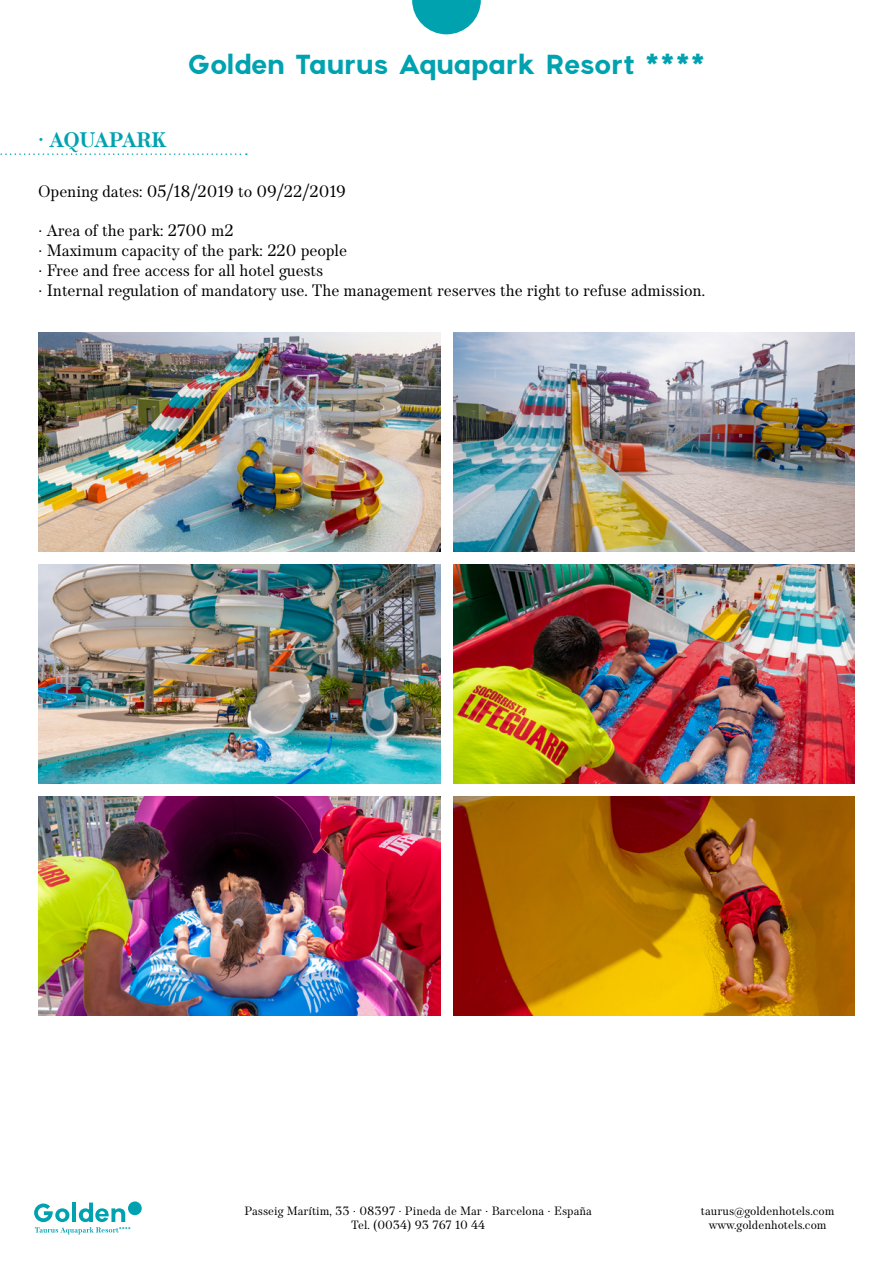
<style>
.page{position:relative;width:893px;height:1263px;background:#fff}
.page>*{position:absolute;margin:0;border:0;box-sizing:border-box;transform-origin:0 0}
.t1{font:700 27px "Pantra";letter-spacing:-.045em;color:#00a2b0}
.t2{font:700 21px "TT Barrels";letter-spacing:-.01em;color:#00a2b0}
.t3{font:16.5px/19.8px "TT Barrels";letter-spacing:-.01em;color:#000}
.t4{font:12px/14.4px "TT Barrels";color:#000;text-align:center}
</style>
<div class="page">
<svg style="left:412px;top:0;width:69px;height:34px"></svg>
<svg style="left:34px;top:1202px;width:96px;height:32px"></svg>
<div style="left:128px;top:1201px;width:14px;height:14px;background:#00a2b0;border-radius:50%"></div>
<svg style="left:0;top:153px;width:247px;height:2px"></svg>
<img style="left:38px;top:564px;width:403px;height:219px">
<img style="left:38px;top:332px;width:403px;height:219px">
<img style="left:38px;top:796px;width:403px;height:219px">
<img style="left:454px;top:564px;width:401px;height:219px">
<img style="left:454px;top:332px;width:401px;height:219px">
<img style="left:454px;top:796px;width:401px;height:219px">
<p class="t2" style="left:38px;top:127px;width:130px">· AQUAPARK</p>
<h1 class="t1" style="left:187px;top:48px;width:520px">Golden Taurus Aquapark Resort ****</h1>
<p class="t3" style="left:38px;top:181px;width:309px">Opening dates: 05/18/2019 to 09/22/2019</p>
<p class="t3" style="left:38px;top:221px;width:668px">· Area of the park: 2700 m2<br>· Maximum capacity of the park: 220 people<br>· Free and free access for all hotel guests<br>· Internal regulation of mandatory use. The management reserves the right to refuse admission.</p>
<p class="t4" style="left:245px;top:1204px;width:349px">Passeig Marítim, 33 · 08397 · Pineda de Mar · Barcelona · España<br>Tel. (0034) 93 767 10 44</p>
<p class="t4" style="left:701px;top:1204px;width:135px">taurus@goldenhotels.com www.goldenhotels.com</p>
</div>
